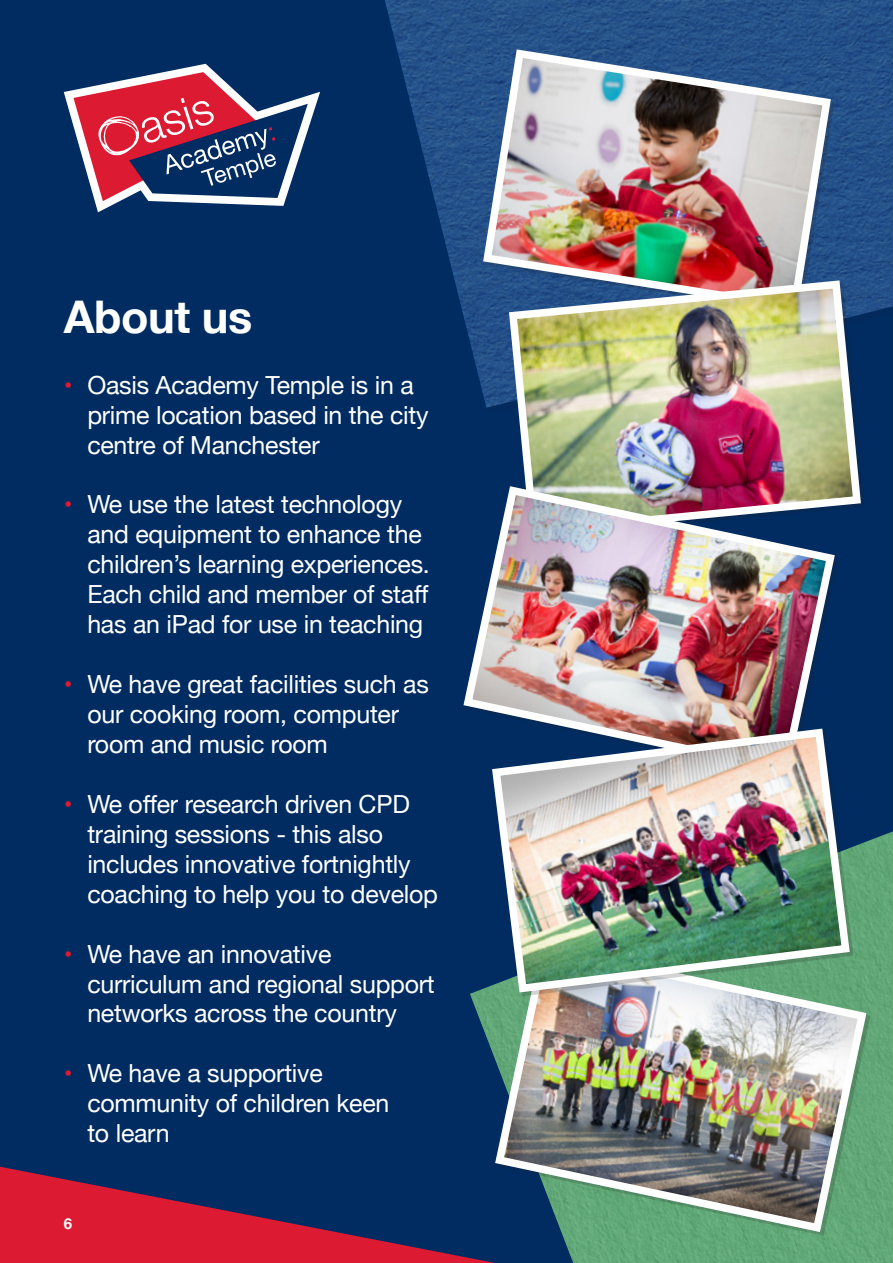
<style>
.page{position:relative;width:893px;height:1263px;background:#002c62}
.page>*{position:absolute;margin:0;border:0;box-sizing:border-box;transform-origin:0 0}
.t1{font:700 45px "Helvetica Neue";letter-spacing:-.01em;color:#fff}
.t2{font:24.9px/30px "Helvetica Neue";letter-spacing:-.01em;color:#fff}
.t3{font:700 15px "Helvetica Neue";color:#fff}
.s1{color:#dc1a32}
</style>
<div class="page">
<img style="left:470px;top:831px;width:423px;height:432px">
<img style="left:385px;top:0;width:508px;height:408px">
<svg style="left:64px;top:64px;width:256px;height:148px"></svg>
<svg style="left:0;top:1167px;width:495px;height:96px;fill:#dc1a32"></svg>
<img style="left:479px;top:45px;width:356px;height:270px">
<img style="left:505px;top:276px;width:360px;height:233px">
<img style="left:463px;top:482px;width:376px;height:242px">
<img style="left:491px;top:939px;width:380px;height:297px">
<img style="left:488px;top:724px;width:366px;height:273px">
<p class="t1" style="left:64px;top:282px;width:190px">About us</p>
<p class="t2" style="left:87px;top:371px;width:343px;text-indent:-24px"><span class="s1">•</span> Oasis Academy Temple is in a prime location based in the city centre of Manchester</p>
<p class="t2" style="left:87px;top:491px;width:344px;text-indent:-24px"><span class="s1">•</span> We use the latest technology and equipment to enhance the children’s learning experiences.<br>Each child and member of staff has an iPad for use in teaching</p>
<p class="t2" style="left:87px;top:671px;width:343px;text-indent:-24px"><span class="s1">•</span> We have great facilities such as our cooking room, computer room and music room</p>
<p class="t2" style="left:87px;top:790px;width:352px;text-indent:-24px"><span class="s1">•</span> We offer research driven CPD training sessions - this also includes innovative fortnightly coaching to help you to develop</p>
<p class="t2" style="left:87px;top:940px;width:349px;text-indent:-24px"><span class="s1">•</span> We have an innovative curriculum and regional support networks across the country</p>
<p class="t2" style="left:87px;top:1060px;width:304px;text-indent:-24px"><span class="s1">•</span> We have a supportive community of children keen to learn</p>
<p class="t3" style="left:64px;top:1212px;width:10px">6</p>
</div>
